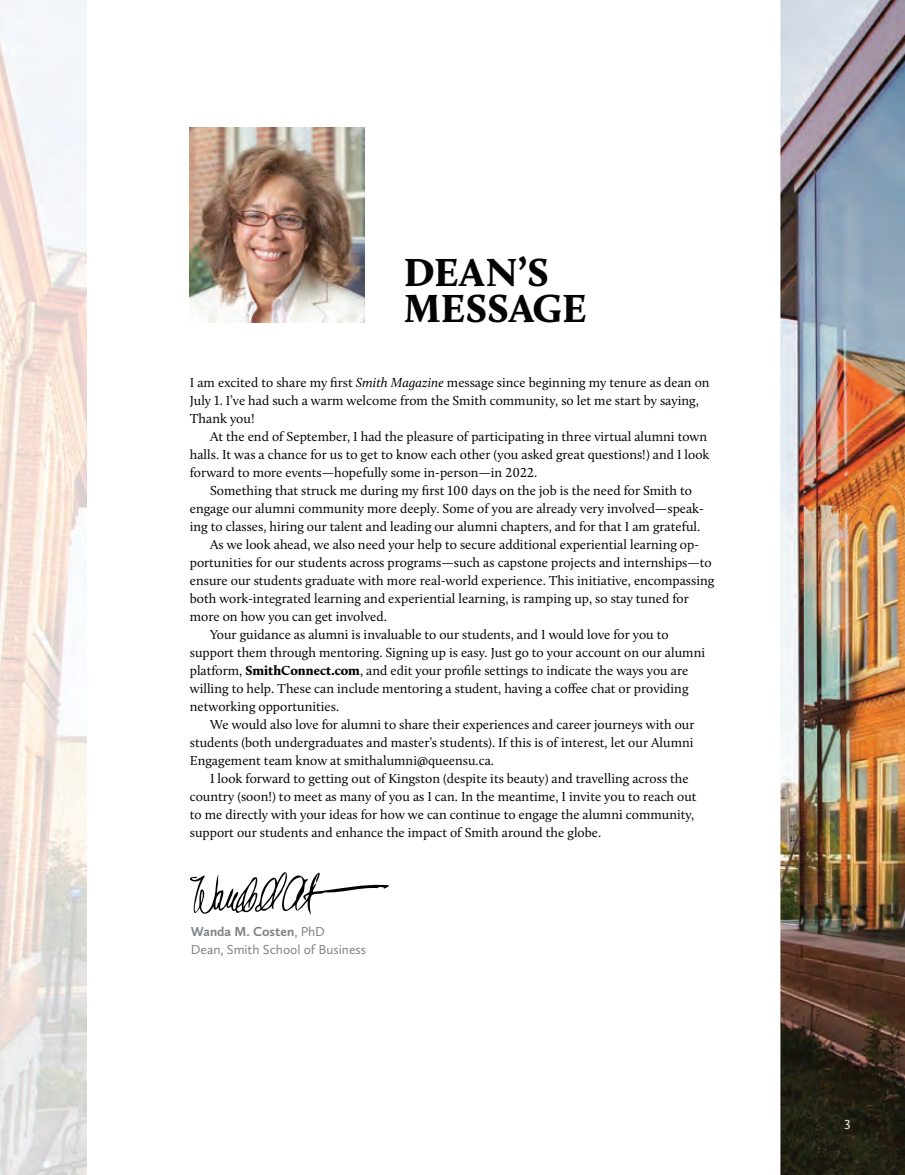
<style>
.page{position:relative;width:905px;height:1175px;background:#fff}
.page>*{position:absolute;margin:0;border:0;box-sizing:border-box;transform-origin:0 0}
.t1{font:900 40.5px/36px "Calluna";letter-spacing:.005em;color:#040503}
.t2{font:13.5px/18px "Calluna";color:#040503}
.t3{font:13.5px/18px "Calluna Sans";letter-spacing:-.005em;color:#808385}
.t4{font:13.5px "Calluna Sans";color:#e9ebe8}
.s1{font-style:italic}
.s2{font-weight:900}
.s3{font-weight:700}
</style>
<div class="page">
<img style="left:0;top:0;width:86px;height:1174px">
<img style="left:780px;top:0;width:124px;height:1174px">
<img style="left:190px;top:128px;width:175px;height:194px">
<svg style="left:189px;top:872px;width:200px;height:43px"></svg>
<svg style="left:844px;top:1119px;width:6px;height:10px"></svg>
<h1 class="t1" style="left:404px;top:258px;width:184px">DEAN’S<br>MESSAGE</h1>
<p class="t2" style="left:190px;top:375px;width:521px">I am excited to share my first <span class="s1">Smith Magazine</span> message since beginning my tenure as dean on<br>July 1. I’ve had such a warm welcome from the Smith community, so let me start by saying,<br>Thank you!</p>
<p class="t2" style="left:190px;top:429px;width:521px;text-indent:20px">At the end of September, I had the pleasure of participating in three virtual alumni town halls. It was a chance for us to get to know each other (you asked great questions!) and I look forward to more events—hopefully some in-person—in 2022.</p>
<p class="t2" style="left:210px;top:483px;width:483px">Something that struck me during my first 100 days on the job is the need for Smith to</p>
<p class="t2" style="left:190px;top:501px;width:515px">engage our alumni community more deeply. Some of you are already very involved—speak-</p>
<p class="t2" style="left:190px;top:519px;width:512px">ing to classes, hiring our talent and leading our alumni chapters, and for that I am grateful.</p>
<p class="t2" style="left:210px;top:537px;width:490px">As we look ahead, we also need your help to secure additional experiential learning op-</p>
<p class="t2" style="left:190px;top:555px;width:523px">portunities for our students across programs—such as capstone projects and internships—to</p>
<p class="t2" style="left:190px;top:573px;width:526px">ensure our students graduate with more real-world experience. This initiative, encompassing</p>
<p class="t2" style="left:190px;top:591px;width:500px">both work-integrated learning and experiential learning, is ramping up, so stay tuned for</p>
<p class="t2" style="left:190px;top:608px;width:198px">more on how you can get involved.</p>
<p class="t2" style="left:210px;top:626px;width:460px">Your guidance as alumni is invaluable to our students, and I would love for you to</p>
<p class="t2" style="left:190px;top:644px;width:517px">support them through mentoring. Signing up is easy. Just go to your account on our alumni</p>
<p class="t2" style="left:190px;top:662px;width:500px">platform, <span class="s2">SmithConnect.com</span>, and edit your profile settings to indicate the ways you are</p>
<p class="t2" style="left:190px;top:680px;width:500px">willing to help. These can include mentoring a student, having a coffee chat or providing</p>
<p class="t2" style="left:190px;top:698px;width:151px">networking opportunities.</p>
<p class="t2" style="left:210px;top:716px;width:486px">We would also love for alumni to share their experiences and career journeys with our</p>
<p class="t2" style="left:190px;top:734px;width:505px">students (both undergraduates and master’s students). If this is of interest, let our Alumni</p>
<p class="t2" style="left:190px;top:752px;width:306px">Engagement team know at smithalumni@queensu.ca.</p>
<p class="t2" style="left:210px;top:770px;width:480px">I look forward to getting out of Kingston (despite its beauty) and travelling across the</p>
<p class="t2" style="left:190px;top:788px;width:508px">country (soon!) to meet as many of you as I can. In the meantime, I invite you to reach out</p>
<p class="t2" style="left:190px;top:806px;width:506px">to me directly with your ideas for how we can continue to engage the alumni community,</p>
<p class="t2" style="left:190px;top:824px;width:413px">support our students and enhance the impact of Smith around the globe.</p>
<p class="t3" style="left:191px;top:924px;width:177px"><span class="s3">Wanda M. Costen</span>, PhD<br>Dean, Smith School of Business</p>
<p class="t4" style="left:844px;top:1119px;width:8px">3</p>
</div>
